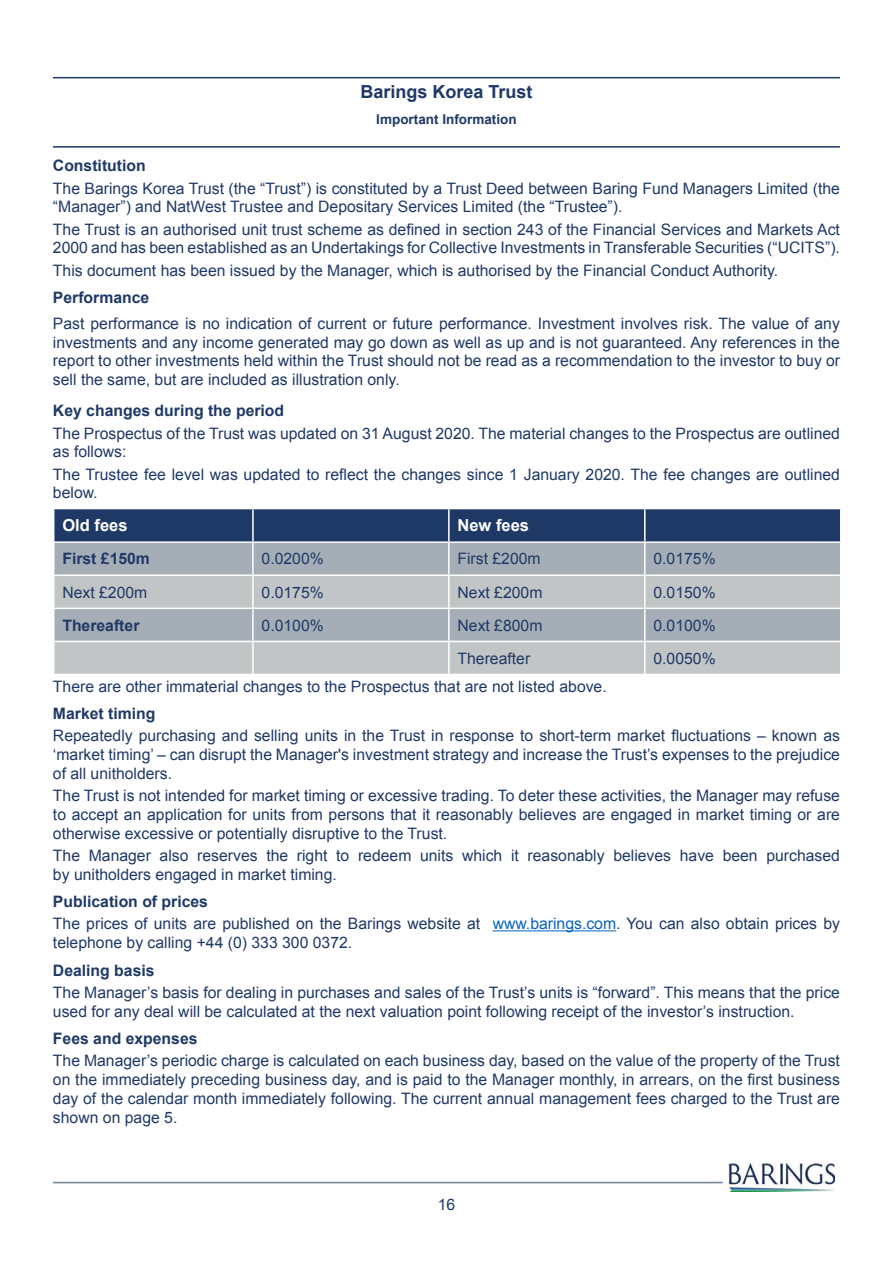
<style>
.page{position:relative;width:893px;height:1264px;background:#fff}
.page>*{position:absolute;margin:0;border:0;box-sizing:border-box;transform-origin:0 0}
.t1{font:700 18px "Arial";color:#1f3967}
.HeaderRowWhite{font:700 16.5px "Arial";color:#fff}
.BodyText{font:15.75px/18.8px "Arial";color:#1f3967}
.BodyTextSpaceAfter{font:15.75px/18.8px "Arial";color:#1f3967;text-align:justify}
.BodyRowLeftBold{font:700 15.75px "Arial";color:#1f3967}
.BodyRowLeft{font:15.75px "Arial";color:#1f3967}
.PageNumber{font:15.75px "Arial";color:#1f3967}
.t2{font:700 13.5px "Arial";color:#1f3967}
.s1{color:#0563c1}
</style>
<div class="page">
<img style="left:53px;top:1164px;width:781px;height:28px">
<hr style="left:53px;top:77px;width:786px;height:1px;background:#1f3967">
<hr style="left:53px;top:146px;width:786px;height:2px;background:#1f3967">
<hr style="left:492px;top:930px;width:124px;height:1px;background:#0563c1">
<div style="left:54px;top:509px;width:785px;height:32px;background:#1f3967"></div>
<div style="left:54px;top:543px;width:785px;height:31px;background:#a5aeb6"></div>
<svg style="left:54px;top:576px;width:785px;height:98px;fill:#c2c5c6"></svg>
<hr style="left:252px;top:509px;width:1px;height:32px;background:#fff">
<hr style="left:448px;top:509px;width:1px;height:32px;background:#fff">
<hr style="left:643px;top:509px;width:2px;height:32px;background:#fff">
<hr style="left:252px;top:543px;width:1px;height:31px;background:#fff">
<hr style="left:448px;top:543px;width:1px;height:31px;background:#fff">
<hr style="left:643px;top:543px;width:2px;height:31px;background:#fff">
<hr style="left:252px;top:576px;width:1px;height:31px;background:#fff">
<hr style="left:448px;top:576px;width:1px;height:31px;background:#fff">
<hr style="left:643px;top:576px;width:2px;height:31px;background:#fff">
<hr style="left:252px;top:609px;width:1px;height:31px;background:#fff">
<hr style="left:448px;top:609px;width:1px;height:31px;background:#fff">
<hr style="left:643px;top:609px;width:2px;height:31px;background:#fff">
<hr style="left:252px;top:642px;width:1px;height:32px;background:#fff">
<hr style="left:448px;top:642px;width:1px;height:32px;background:#fff">
<hr style="left:643px;top:642px;width:2px;height:32px;background:#fff">
<hr style="left:53px;top:607px;width:200px;height:2px;background:#fff">
<hr style="left:253px;top:607px;width:195px;height:2px;background:#fff">
<hr style="left:448px;top:607px;width:196px;height:2px;background:#fff">
<hr style="left:644px;top:607px;width:197px;height:2px;background:#fff">
<hr style="left:53px;top:640px;width:200px;height:2px;background:#fff">
<hr style="left:253px;top:640px;width:195px;height:2px;background:#fff">
<hr style="left:448px;top:640px;width:196px;height:2px;background:#fff">
<hr style="left:644px;top:640px;width:197px;height:2px;background:#fff">
<p class="t1" style="left:360px;top:79px;width:174px">Barings Korea Trust</p>
<p class="t2" style="left:376px;top:110px;width:142px">Important Information</p>
<p class="BodyRowLeftBold" style="left:53px;top:155px;width:94px">Constitution</p>
<p class="BodyText" style="left:53px;top:179px;width:788px">The Barings Korea Trust (the “Trust”) is constituted by a Trust Deed between Baring Fund Managers Limited (the “Manager”) and NatWest Trustee and Depositary Services Limited (the “Trustee”).</p>
<p class="BodyText" style="left:53px;top:220px;width:788px">The Trust is an authorised unit trust scheme as defined in section 243 of the Financial Services and Markets Act<br>2000 and has been established as an Undertakings for Collective Investments in Transferable Securities (“UCITS”).</p>
<p class="BodyText" style="left:53px;top:261px;width:726px">This document has been issued by the Manager, which is authorised by the Financial Conduct Authority.</p>
<p class="BodyRowLeftBold" style="left:53px;top:286px;width:98px">Performance</p>
<p class="BodyTextSpaceAfter" style="left:53px;top:314px;width:788px">Past performance is no indication of current or future performance. Investment involves risk. The value of any investments and any income generated may go down as well as up and is not guaranteed. Any references in the report to other investments held within the Trust should not be read as a recommendation to the investor to buy or sell the same, but are included as illustration only.</p>
<p class="BodyRowLeftBold" style="left:53px;top:399px;width:233px">Key changes during the period</p>
<p class="BodyText" style="left:53px;top:423px;width:788px">The Prospectus of the Trust was updated on 31 August 2020. The material changes to the Prospectus are outlined as follows:</p>
<p class="BodyText" style="left:53px;top:464px;width:788px">The Trustee fee level was updated to reflect the changes since 1 January 2020. The fee changes are outlined below.</p>
<p class="HeaderRowWhite" style="left:62px;top:514px;width:67px">Old fees</p>
<p class="HeaderRowWhite" style="left:457px;top:514px;width:73px">New fees</p>
<p class="BodyRowLeftBold" style="left:62px;top:548px;width:89px">First £150m</p>
<p class="BodyRowLeft" style="left:261px;top:548px;width:64px">0.0200%</p>
<p class="BodyRowLeft" style="left:457px;top:548px;width:85px">First £200m</p>
<p class="BodyRowLeft" style="left:653px;top:548px;width:64px">0.0175%</p>
<p class="BodyRowLeft" style="left:62px;top:581px;width:86px">Next £200m</p>
<p class="BodyRowLeft" style="left:261px;top:581px;width:64px">0.0175%</p>
<p class="BodyRowLeft" style="left:457px;top:581px;width:86px">Next £200m</p>
<p class="BodyRowLeft" style="left:653px;top:581px;width:64px">0.0150%</p>
<p class="BodyRowLeftBold" style="left:62px;top:614px;width:79px">Thereafter</p>
<p class="BodyRowLeft" style="left:261px;top:614px;width:64px">0.0100%</p>
<p class="BodyRowLeft" style="left:457px;top:614px;width:86px">Next £800m</p>
<p class="BodyRowLeft" style="left:653px;top:614px;width:64px">0.0100%</p>
<p class="BodyRowLeft" style="left:457px;top:647px;width:74px">Thereafter</p>
<p class="BodyRowLeft" style="left:653px;top:647px;width:64px">0.0050%</p>
<p class="BodyText" style="left:53px;top:676px;width:555px">There are other immaterial changes to the Prospectus that are not listed above.</p>
<p class="BodyRowLeftBold" style="left:53px;top:702px;width:104px">Market timing</p>
<p class="BodyText" style="left:53px;top:726px;width:788px;text-align:justify">Repeatedly purchasing and selling units in the Trust in response to short-term market fluctuations – known as ‘market timing’ – can disrupt the Manager's investment strategy and increase the Trust’s expenses to the prejudice of all unitholders.</p>
<p class="BodyText" style="left:53px;top:786px;width:788px;text-align:justify">The Trust is not intended for market timing or excessive trading. To deter these activities, the Manager may refuse to accept an application for units from persons that it reasonably believes are engaged in market timing or are otherwise excessive or potentially disruptive to the Trust.</p>
<p class="BodyText" style="left:53px;top:846px;width:788px">The Manager also reserves the right to redeem units which it reasonably believes have been purchased by unitholders engaged in market timing.</p>
<p class="BodyRowLeftBold" style="left:53px;top:890px;width:156px">Publication of prices</p>
<p class="BodyText" style="left:53px;top:914px;width:788px">The prices of units are published on the Barings website at <span class="s1">www.barings.com</span>. You can also obtain prices by telephone by calling +44 (0) 333 300 0372.</p>
<p class="BodyRowLeftBold" style="left:53px;top:959px;width:103px">Dealing basis</p>
<p class="BodyText" style="left:53px;top:983px;width:788px">The Manager’s basis for dealing in purchases and sales of the Trust’s units is “forward”. This means that the price used for any deal will be calculated at the next valuation point following receipt of the investor’s instruction.</p>
<p class="BodyRowLeftBold" style="left:53px;top:1027px;width:146px">Fees and expenses</p>
<p class="BodyText" style="left:53px;top:1051px;width:788px;text-align:justify">The Manager’s periodic charge is calculated on each business day, based on the value of the property of the Trust on the immediately preceding business day, and is paid to the Manager monthly, in arrears, on the first business day of the calendar month immediately following. The current annual management fees charged to the Trust are shown on page 5.</p>
<p class="PageNumber" style="left:437px;top:1193px;width:19px">16</p>
</div>
